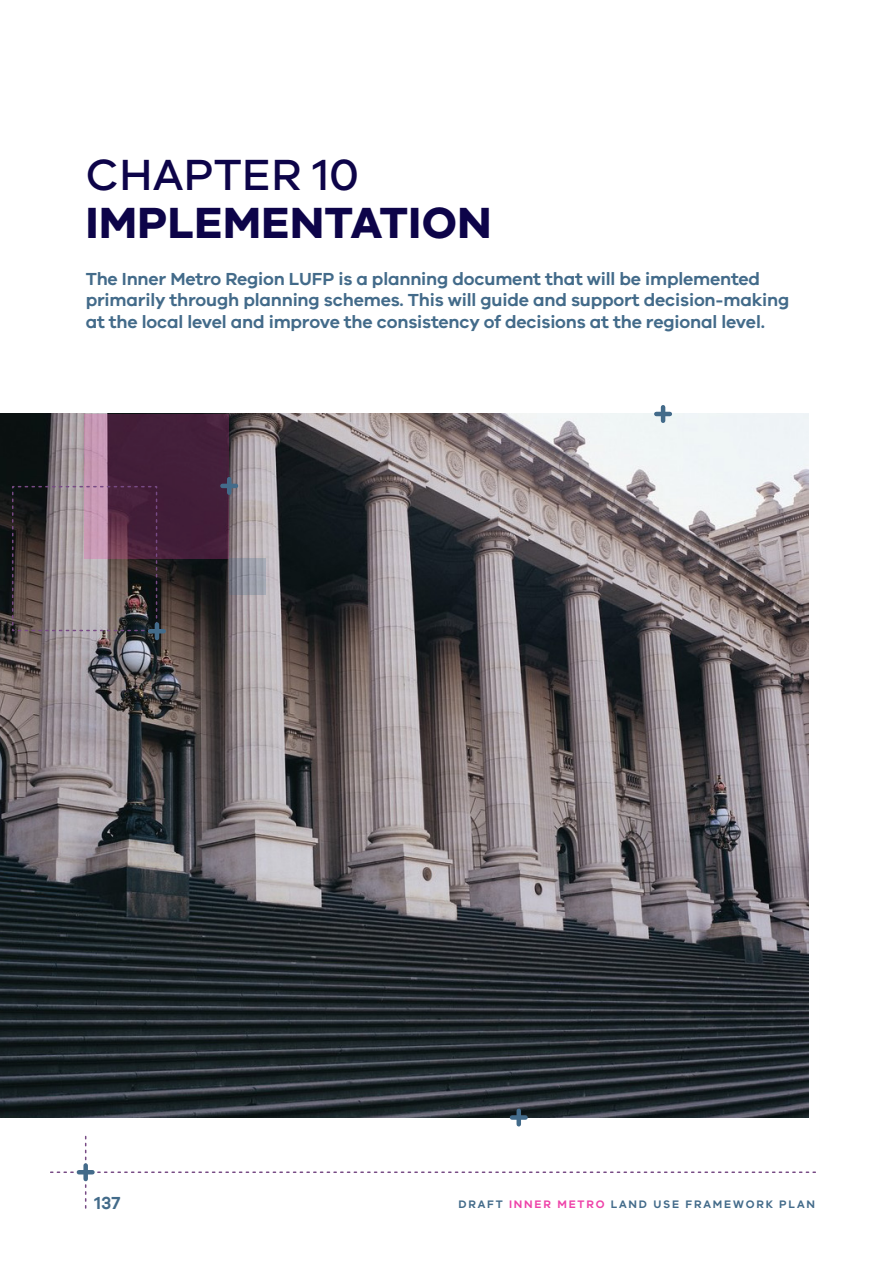
<style>
.page{position:relative;width:893px;height:1263px;background:#fff}
.page>*{position:absolute;margin:0;border:0;box-sizing:border-box;transform-origin:0 0}
.Chapter_Heading{font:700 45px/48px "VIC";letter-spacing:.01em;color:#0d0449}
.Introduction{font:600 18px/21.6px "VIC";letter-spacing:-.01em;color:#436b8a}
.t1{font:600 11.25px "VIC";letter-spacing:.16em;color:#436b8a}
.s1{font-weight:500}
.s2{color:#ee43a9}
</style>
<div class="page">
<svg style="left:51px;top:1136px;width:764px;height:72px"></svg>
<hr style="left:79px;top:1170px;width:13px;height:4px;background:#436b8a">
<div style="left:83px;top:1165px;width:5px;height:14px;background:#436b8a"></div>
<img style="left:0;top:414px;width:808px;height:703px">
<hr style="left:656px;top:412px;width:14px;height:4px;background:#436b8a">
<hr style="left:661px;top:407px;width:4px;height:14px;background:#436b8a">
<svg style="left:85px;top:414px;width:144px;height:145px;background:#512c47"></svg>
<svg style="left:11px;top:485px;width:147px;height:147px;background:#715f67"></svg>
<svg style="left:229px;top:559px;width:36px;height:36px"></svg>
<hr style="left:150px;top:629px;width:14px;height:4px;background:#436b8a">
<hr style="left:155px;top:624px;width:4px;height:14px;background:#436b8a">
<hr style="left:222px;top:484px;width:14px;height:4px;background:#436b8a">
<hr style="left:227px;top:479px;width:4px;height:14px;background:#436b8a">
<div style="left:512px;top:1115px;width:14px;height:5px;background:#436b8a"></div>
<div style="left:516px;top:1111px;width:5px;height:13px;background:#436b8a"></div>
<p class="Chapter_Heading" style="left:86px;top:149px;width:407px"><span class="s1">CHAPTER 10<br></span>IMPLEMENTATION</p>
<p class="Introduction" style="left:86px;top:267px;width:705px">The Inner Metro Region LUFP is a planning document that will be implemented primarily through planning schemes. This will guide and support decision-making at the local level and improve the consistency of decisions at the regional level.</p>
<p class="Introduction" style="left:94px;top:1191px;width:28px">137</p>
<p class="t1" style="left:458px;top:1197px;width:358px">DRAFT <span class="s2">INNER METRO</span> LAND USE FRAMEWORK PLAN</p>
</div>
